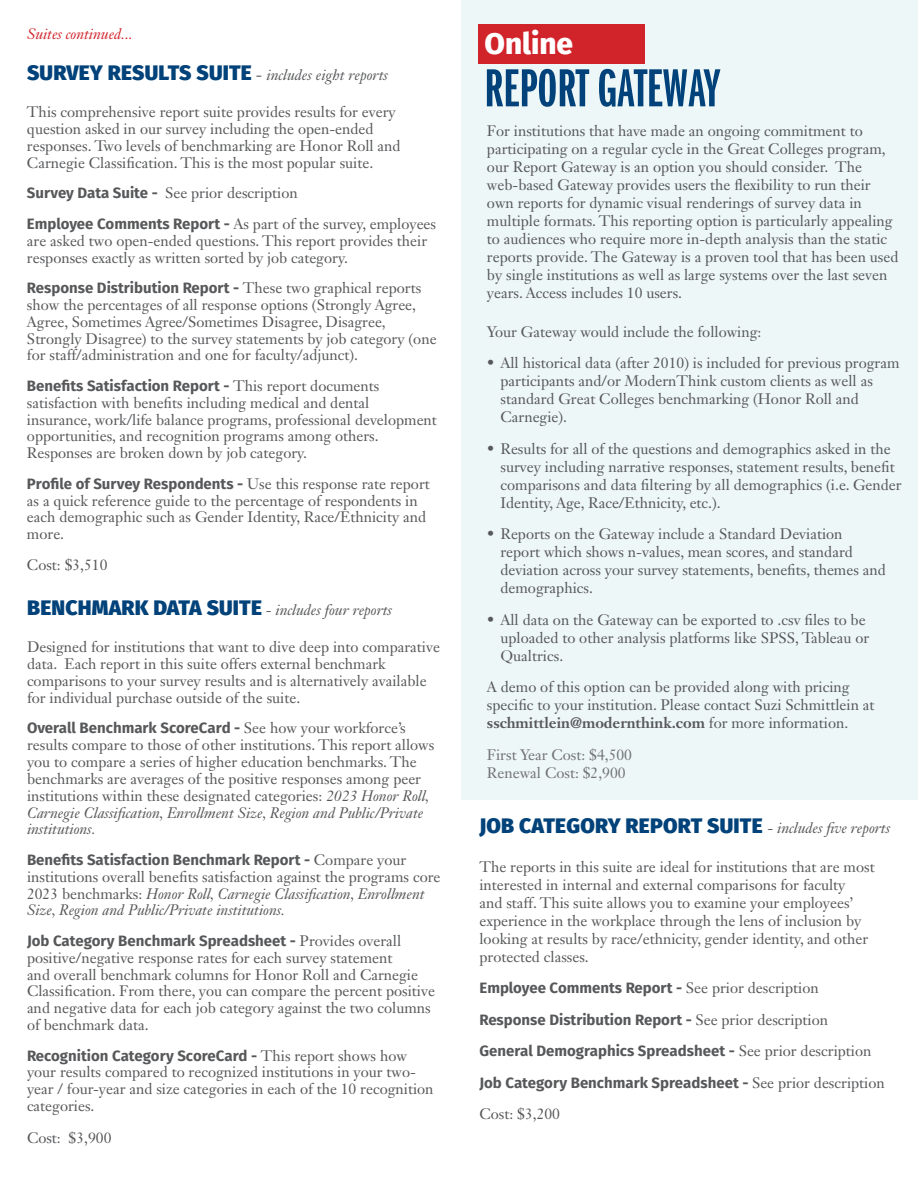
<style>
.page{position:relative;width:918px;height:1188px;background:#fff}
.page>*{position:absolute;margin:0;border:0;box-sizing:border-box;transform-origin:0 0}
.t1{font:55.5px "ITC Franklin Gothic Std Dm X Cp";color:#004279}
.t2{font:800 29.85px "Fira Sans";color:#fff}
.t3{font:800 21px "Fira Sans";letter-spacing:.01em;color:#004279}
.t4{font:15px/18px "Janson Text LT Std";color:#57585a}
.t5{font:700 15px/31.5px "Fira Sans";color:#57585a}
.t6{font:italic 15px/16.8px "Janson Text LT Std";color:#57585a}
.t7{font:15px/18px "Janson Text LT Std";color:#717275}
.t8{font:italic 15px "Janson Text LT Std";color:#d1232a}
.s1{font-family:"Fira Sans";font-weight:800;font-style:normal;font-size:21px;color:#004279}
.s2{font-style:normal;font-size:16.5px}
.s3{font-family:"Fira Sans";font-weight:700}
.s4{font-family:"Janson Text LT Std";font-weight:400}
.s5{font-style:normal}
.s6{font-style:italic}
.s7{font-weight:700}
.s8{font-family:"Janson Text LT Std";font-weight:400;font-size:15px;color:#57585a}
.s9{font-family:"Janson Text LT Std";font-weight:400;font-style:italic;font-size:15px;color:#57585a}
</style>
<div class="page">
<div style="left:462px;top:0;width:456px;height:800px;background:#eef7f7"></div>
<div style="left:478px;top:24px;width:167px;height:39px;background:#d1232a"></div>
<p class="t8" style="left:27px;top:25px;width:107px">Suites continued...</p>
<h2 class="t2" style="left:484px;top:18px;width:90px">Online</h2>
<h1 class="t1" style="left:484px;top:58px;width:237px">REPORT GATEWAY</h1>
<p class="t6" style="left:27px;top:67px;width:362px"><span class="s1">SURVEY RESULTS SUITE</span> <span class="s2">-</span> includes eight reports</p>
<p class="t4" style="left:27px;top:104px;width:375px;line-height:16.8px">This comprehensive report suite provides results for every question asked in our survey including the open-ended responses. Two levels of benchmarking are Honor Roll and Carnegie Classification. This is the most popular suite.</p>
<p class="t4" style="left:27px;top:178px;width:411px;line-height:30.3px"><span class="s3">Survey Data Suite -</span> See prior description<br><span class="s3">Employee Comments Report -</span> As part of the survey, employees</p>
<p class="t4" style="left:27px;top:232px;width:402px;line-height:16.8px">are asked two open-ended questions. This report provides their responses exactly as written sorted by job category.</p>
<p class="t5" style="left:27px;top:272px;width:396px">Response Distribution Report - <span class="s4">These two graphical reports</span></p>
<p class="t4" style="left:27px;top:296px;width:411px;line-height:16.8px">show the percentages of all response options (Strongly Agree, Agree, Sometimes Agree/Sometimes Disagree, Disagree, Strongly Disagree) to the survey statements by job category (one for staff/administration and one for faculty/adjunct).</p>
<p class="t5" style="left:27px;top:370px;width:354px">Benefits Satisfaction Report - <span class="s4">This report documents</span></p>
<p class="t4" style="left:27px;top:394px;width:411px;line-height:16.8px">satisfaction with benefits including medical and dental insurance, work/life balance programs, professional development opportunities, and recognition programs among others.<br>Responses are broken down by job category.</p>
<p class="t5" style="left:27px;top:468px;width:404px">Profile of Survey Respondents - <span class="s4">Use this response rate report</span></p>
<p class="t4" style="left:27px;top:492px;width:401px;line-height:16.8px">as a quick reference guide to the percentage of respondents in each demographic such as Gender Identity, Race/Ethnicity and more.</p>
<p class="t4" style="left:27px;top:555px;width:82px">Cost: $3,510</p>
<p class="t6" style="left:27px;top:602px;width:366px"><span class="s1">BENCHMARK DATA SUITE</span> <span class="s5">-</span> includes four reports</p>
<p class="t4" style="left:27px;top:638px;width:414px;line-height:16.8px">Designed for institutions that want to dive deep into comparative data. Each report in this suite offers external benchmark comparisons to your survey results and is alternatively available for individual purchase outside of the suite.</p>
<p class="t5" style="left:27px;top:712px;width:380px">Overall Benchmark ScoreCard - <span class="s4">See how your workforce’s</span></p>
<p class="t4" style="left:27px;top:736px;width:409px;line-height:16.8px">results compare to those of other institutions. This report allows you to compare a series of higher education benchmarks. The benchmarks are averages of the positive responses among peer institutions within these designated categories: <span class="s6">2023 Honor Roll, Carnegie Classification, Enrollment Size, Region and Public/Private institutions.</span></p>
<p class="t5" style="left:27px;top:844px;width:381px">Benefits Satisfaction Benchmark Report - <span class="s4">Compare your</span></p>
<p class="t6" style="left:27px;top:868px;width:415px"><span class="s5">institutions overall benefits satisfaction against the programs core<br>2023 benchmarks:</span> Honor Roll, Carnegie Classification, Enrollment<br>Size, Region and Public/Private institutions.</p>
<p class="t5" style="left:27px;top:925px;width:376px">Job Category Benchmark Spreadsheet - <span class="s4">Provides overall</span></p>
<p class="t4" style="left:27px;top:949px;width:409px;line-height:16.8px">positive/negative response rates for each survey statement<br>and overall benchmark columns for Honor Roll and Carnegie Classification. From there, you can compare the percent positive and negative data for each job category against the two columns of benchmark data.</p>
<p class="t5" style="left:27px;top:1040px;width:381px">Recognition Category ScoreCard - <span class="s4">This report shows how</span></p>
<p class="t4" style="left:27px;top:1064px;width:408px;line-height:16.8px">your results compared to recognized institutions in your two&shy;year / four-year and size categories in each of the 10 recognition categories.</p>
<p class="t4" style="left:27px;top:1128px;width:86px">Cost: $3,900</p>
<p class="t4" style="left:487px;top:122px;width:413px">For institutions that have made an ongoing commitment to participating on a regular cycle in the Great Colleges program, our Report Gateway is an option you should consider. The web-based Gateway provides users the flexibility to run their own reports for dynamic visual renderings of survey data in multiple formats. This reporting option is particularly appealing to audiences who require more in-depth analysis than the static reports provide. The Gateway is a proven tool that has been used by single institutions as well as large systems over the last seven years. Access includes 10 users.</p>
<p class="t4" style="left:487px;top:322px;width:276px">Your Gateway would include the following:</p>
<p class="t4" style="left:500px;top:354px;width:401px;text-indent:-14px">• All historical data (after 2010) is included for previous program participants and/or ModernThink custom clients as well as standard Great Colleges benchmarking (Honor Roll and Carnegie).</p>
<p class="t4" style="left:500px;top:439px;width:403px;text-indent:-14px">• Results for all of the questions and demographics asked in the survey including narrative responses, statement results, benefit comparisons and data filtering by all demographics (i.e. Gender Identity, Age, Race/Ethnicity, etc.).</p>
<p class="t4" style="left:500px;top:525px;width:387px;text-indent:-14px">• Reports on the Gateway include a Standard Deviation report which shows n-values, mean scores, and standard deviation across your survey statements, benefits, themes and demographics.</p>
<p class="t4" style="left:500px;top:610px;width:370px;text-indent:-14px">• All data on the Gateway can be exported to .csv files to be uploaded to other analysis platforms like SPSS, Tableau or<br>Qualtrics.</p>
<p class="t4" style="left:487px;top:678px;width:389px">A demo of this option can be provided along with pricing specific to your institution. Please contact Suzi Schmittlein at <span class="s7">sschmittlein@modernthink.com</span> for more information.</p>
<p class="t7" style="left:487px;top:745px;width:147px">First Year Cost: $4,500<br>Renewal Cost: $2,900</p>
<h3 class="t3" style="left:480px;top:811px;width:412px">JOB CATEGORY REPORT SUITE <span class="s8">-</span> <span class="s9">includes five reports</span></h3>
<p class="t4" style="left:479px;top:857px;width:397px">The reports in this suite are ideal for institutions that are most interested in internal and external comparisons for faculty<br>and staff. This suite allows you to examine your employees’ experience in the workplace through the lens of inclusion by looking at results by race/ethnicity, gender identity, and other protected classes.</p>
<p class="t5" style="left:479px;top:972px;width:407px">Employee Comments Report - <span class="s4">See prior description </span>Response Distribution Report - <span class="s4">See prior description </span>General Demographics Spreadsheet - <span class="s4">See prior description </span>Job Category Benchmark Spreadsheet - <span class="s4">See prior description</span></p>
<p class="t4" style="left:479px;top:1105px;width:82px">Cost: $3,200</p>
</div>
